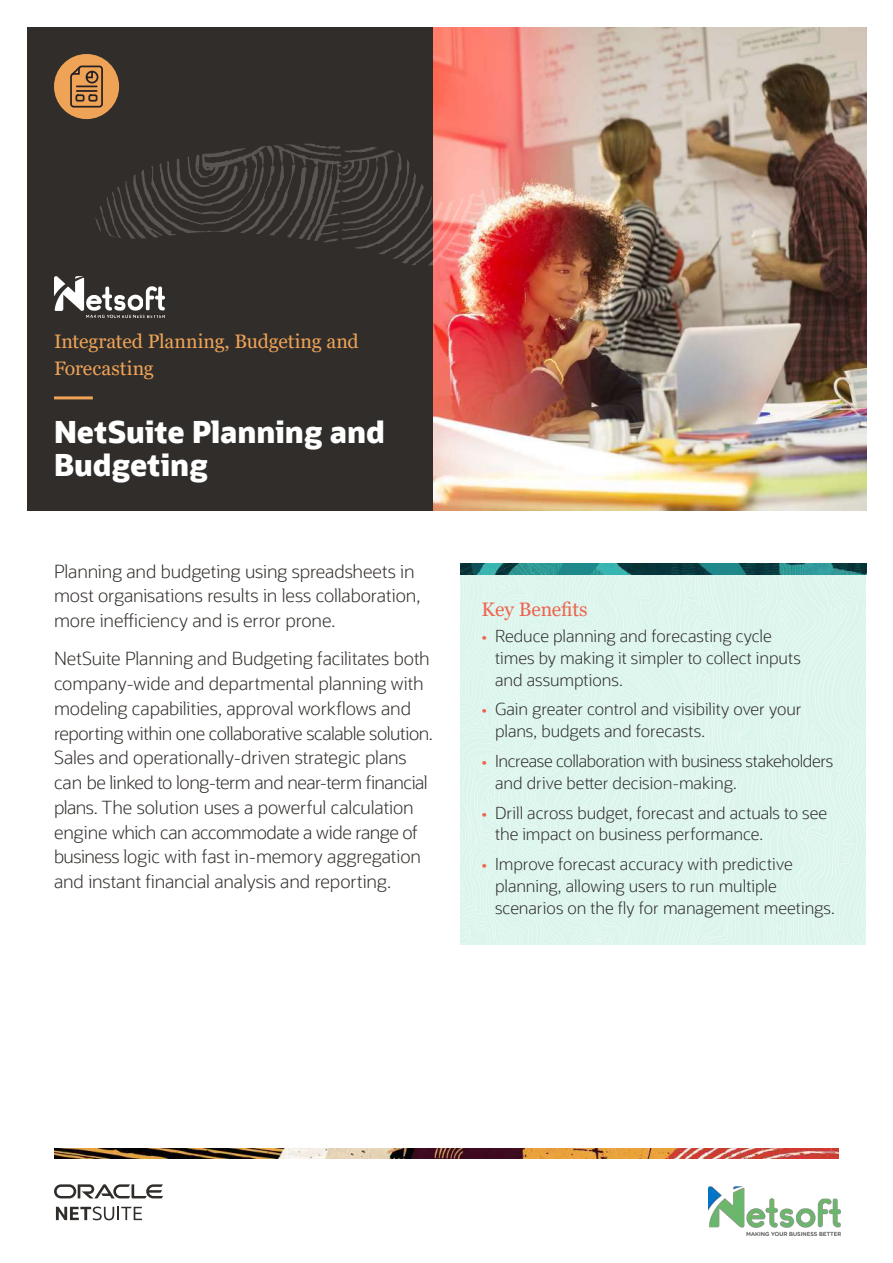
<style>
.page{position:relative;width:893px;height:1263px;background:#fff}
.page>*{position:absolute;margin:0;border:0;box-sizing:border-box;transform-origin:0 0}
.t1{font:800 30px/33px "Oracle Sans";color:#fff}
.t2{font:19.5px/27px "Georgia";color:#eea357}
.t3{font:19.5px "Georgia";color:#ee644f}
.t4{font:300 18px/24.8px "Oracle Sans";letter-spacing:-.01em;color:#312d2a}
.t5{font:300 16.5px/21.8px "Oracle Sans";letter-spacing:-.005em;color:#312d2a}
.s1{font-weight:400;color:#ee644f}
</style>
<div class="page">
<img style="left:54px;top:1148px;width:785px;height:11px">
<svg style="left:460px;top:568px;width:407px;height:377px;background:#ddf5ee"></svg>
<img style="left:460px;top:563px;width:406px;height:11px">
<img style="left:433px;top:27px;width:433px;height:483px">
<div style="left:27px;top:27px;width:406px;height:483px;background:#312d2a"></div>
<hr style="left:54px;top:396px;width:39px;height:3px;background:#eea357">
<div style="left:54px;top:54px;width:65px;height:65px;background:#eea357;border-radius:50%"></div>
<svg style="left:70px;top:65px;width:33px;height:43px"></svg>
<svg style="left:96px;top:143px;width:411px;height:123px"></svg>
<svg style="left:507px;top:143px;width:23px;height:123px;background:#df615e"></svg>
<svg style="left:56px;top:1206px;width:86px;height:14px"></svg>
<svg style="left:54px;top:1184px;width:109px;height:14px"></svg>
<img style="left:54px;top:276px;width:110px;height:42px">
<img style="left:708px;top:1186px;width:133px;height:50px">
<p class="t2" style="left:54px;top:329px;width:306px">Integrated Planning, Budgeting and<br>Forecasting</p>
<h1 class="t1" style="left:54px;top:416px;width:333px">NetSuite Planning and<br>Budgeting</h1>
<p class="t4" style="left:54px;top:559px;width:368px">Planning and budgeting using spreadsheets in most organisations results in less collaboration, more inefficiency and is error prone.</p>
<p class="t4" style="left:54px;top:647px;width:380px">NetSuite Planning and Budgeting facilitates both company-wide and departmental planning with modeling capabilities, approval workflows and reporting within one collaborative scalable solution.<br>Sales and operationally-driven strategic plans can be linked to long-term and near-term financial plans. The solution uses a powerful calculation engine which can accommodate a wide range of business logic with fast in-memory aggregation and instant financial analysis and reporting.</p>
<p class="t3" style="left:482px;top:597px;width:108px">Key Benefits</p>
<p class="t5" style="left:495px;top:625px;width:307px;text-indent:-14px"><span class="s1">•</span> Reduce planning and forecasting cycle times by making it simpler to collect inputs and assumptions.</p>
<p class="t5" style="left:495px;top:699px;width:308px;text-indent:-14px"><span class="s1">•</span> Gain greater control and visibility over your plans, budgets and forecasts.</p>
<p class="t5" style="left:495px;top:750px;width:340px;text-indent:-14px"><span class="s1">•</span> Increase collaboration with business stakeholders and drive better decision-making.</p>
<p class="t5" style="left:495px;top:802px;width:334px;text-indent:-14px"><span class="s1">•</span> Drill across budget, forecast and actuals to see the impact on business performance.</p>
<p class="t5" style="left:495px;top:854px;width:341px;text-indent:-14px"><span class="s1">•</span> Improve forecast accuracy with predictive planning, allowing users to run multiple scenarios on the fly for management meetings.</p>
</div>
